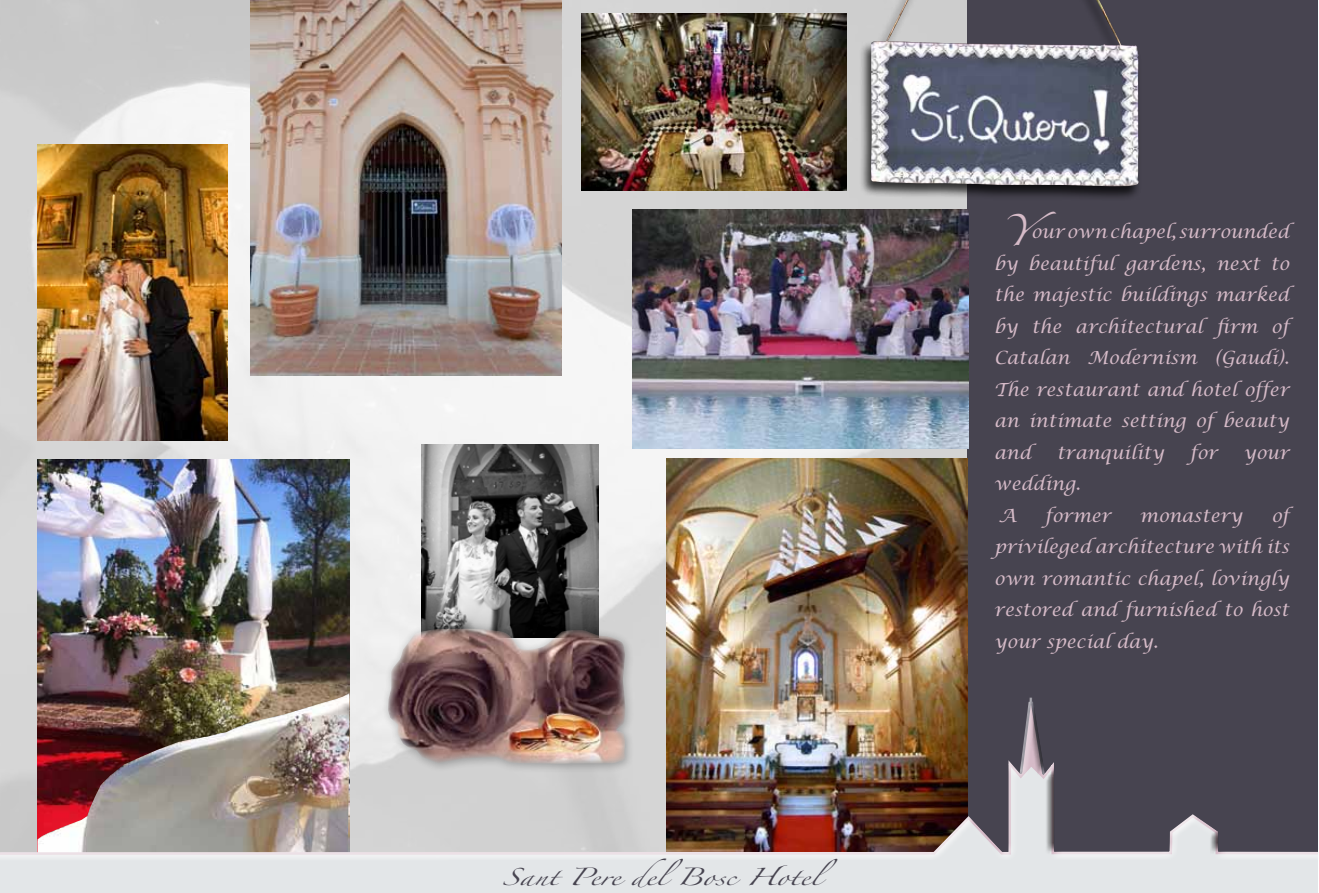
<style>
.page{position:relative;width:1319px;height:893px;background:#fff}
.page>*{position:absolute;margin:0;border:0;box-sizing:border-box;transform-origin:0 0}
.t1{font:28.35px "Zapfino";color:#d6bbc8}
.t2{font:italic 18px/31.5px "Lucida Calligraphy";color:#d6bbc8;text-align:justify}
.t3{font:15.6px "Zapfino";color:#474450;scale:1.33 1}
</style>
<div class="page">
<img style="left:0;top:0;width:967px;height:695px">
<div style="left:967px;top:0;width:350px;height:893px;background:#474450"></div>
<div style="left:858px;top:0;width:284px;height:201px;background:#000;opacity:.75"></div>
<img style="left:870px;top:0;width:268px;height:186px">
<img style="left:250px;top:0;width:311px;height:375px">
<img style="left:666px;top:458px;width:301px;height:237px">
<img style="left:37px;top:460px;width:312px;height:233px">
<img style="left:632px;top:209px;width:336px;height:239px">
<img style="left:581px;top:14px;width:265px;height:177px">
<img style="left:37px;top:145px;width:190px;height:295px">
<img style="left:421px;top:444px;width:177px;height:178px">
<div style="left:0;top:695px;width:1317px;height:198px;background:#000;opacity:.75"></div>
<div style="left:381px;top:622px;width:253px;height:152px;background:#000;opacity:.25"></div>
<img style="left:388px;top:629px;width:237px;height:135px">
<p class="t3" style="left:502px;top:871px;width:253px">Sant Pere delBosc Hotel</p>
<h1 class="t1" style="left:1003px;top:218px;width:54px">Y</h1>
<p class="t2" style="left:994px;top:217px;width:296px;text-indent:37px">our own chapel, surrounded by beautiful gardens, next to the majestic buildings marked by the architectural firm of Catalan Modernism (Gaudí).<br>The restaurant and hotel offer an intimate setting of beauty and</p>
<p class="t2" style="left:1056px;top:437px;width:109px">tranquility</p>
<p class="t2" style="left:1189px;top:437px;width:29px">for</p>
<p class="t2" style="left:1243px;top:437px;width:47px">your</p>
<p class="t2" style="left:994px;top:469px;width:88px">wedding.<br>A</p>
<p class="t2" style="left:994px;top:500px;width:296px;text-indent:277px">of privileged architecture with its own romantic chapel, lovingly restored and furnished to host your special day.</p>
<p class="t2" style="left:1044px;top:500px;width:68px">former</p>
<p class="t2" style="left:1139px;top:500px;width:104px">monastery</p>
</div>
